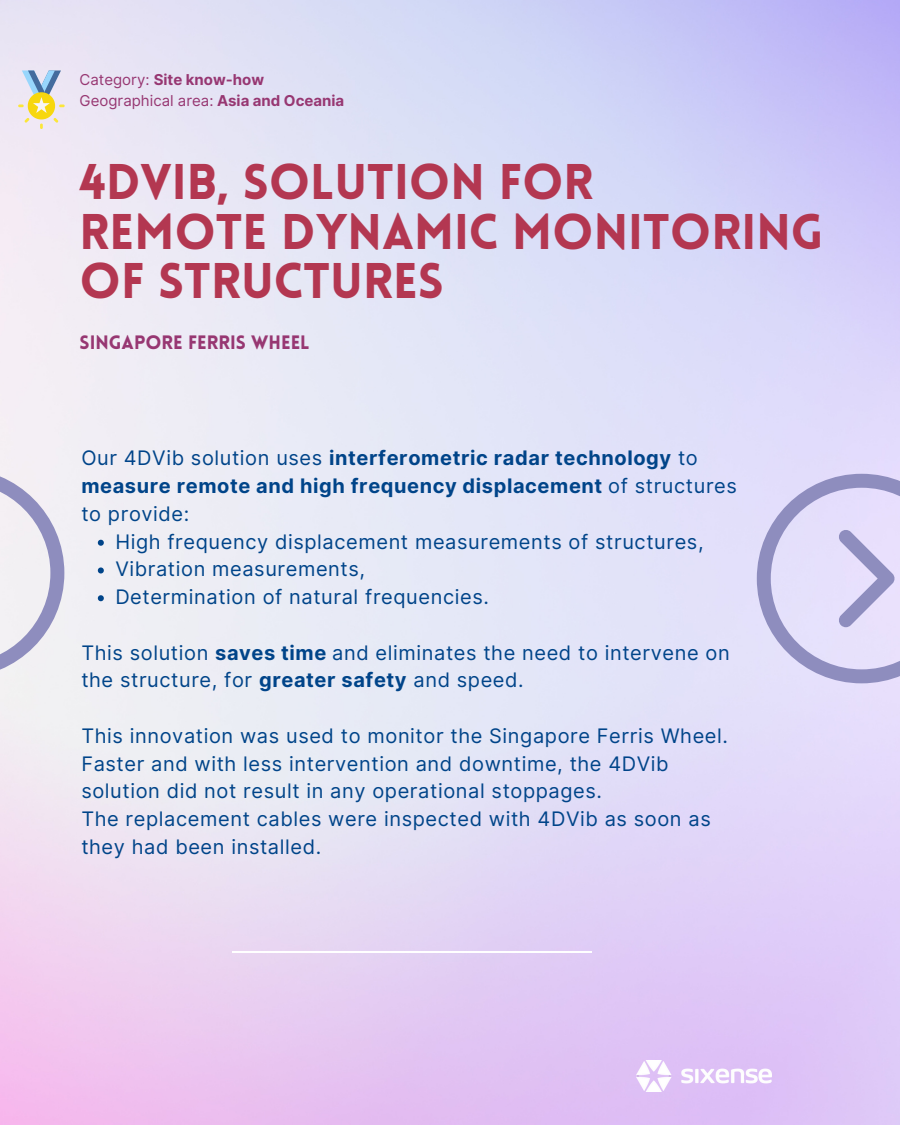
<style>
.page{position:relative;width:900px;height:1125px;background:#fff}
.page>*{position:absolute;margin:0;border:0;box-sizing:border-box;transform-origin:0 0}
.t1{font:900 49px/49.5px "Lovelo";color:#b33751}
.t2{font:20px/27.8px "Inter";letter-spacing:.03em;color:#004489}
.t3{font:700 20px/27.8px "Inter";letter-spacing:.03em;color:#004489}
.t4{font:900 19px "Lovelo";color:#973772}
.t5{font:15px "Inter";color:#973772}
.t6{font:700 15px "Inter";color:#973772}
.s1{font-weight:400}
.s2{font-weight:700}
</style>
<div class="page">
<svg style="left:98px;top:540px;width:6px;height:6px"></svg>
<svg style="left:98px;top:567px;width:6px;height:6px"></svg>
<svg style="left:98px;top:595px;width:6px;height:6px"></svg>
<svg style="left:0;top:468px;width:64px;height:209px"></svg>
<svg style="left:757px;top:474px;width:143px;height:209px;background:#d0ccec"></svg>
<svg style="left:18px;top:70px;width:47px;height:59px;background:#d7d6be"></svg>
<img style="left:637px;top:1060px;width:134px;height:32px">
<p class="t6" style="left:80px;top:70px;width:186px"><span class="s1">Category:</span> Site know-how</p>
<p class="t5" style="left:80px;top:91px;width:266px">Geographical area: <span class="s2">Asia and Oceania</span></p>
<p class="t1" style="left:80px;top:162px;width:746px">4DVIB, SOLUTION FOR<br>REMOTE DYNAMIC MONITORING<br>OF STRUCTURES</p>
<h3 class="t4" style="left:80px;top:334px;width:232px">SINGAPORE FERRIS WHEEL</h3>
<p class="t3" style="left:81px;top:444px;width:657px"><span class="s1">Our 4DVib solution uses</span> interferometric radar technology <span class="s1">to </span>measure remote and high frequency displacement <span class="s1">of structures to provide:</span></p>
<p class="t2" style="left:115px;top:528px;width:590px">High frequency displacement measurements of structures,</p>
<p class="t2" style="left:115px;top:555px;width:251px">Vibration measurements,</p>
<h1 class="t2" style="left:115px;top:583px;width:375px">Determination of natural frequencies.</h1>
<h2 class="t2" style="left:81px;top:639px;width:650px">This solution <span class="s2">saves time</span> and eliminates the need to intervene on the structure, for <span class="s2">greater safety</span> and speed.</h2>
<p class="t2" style="left:81px;top:722px;width:648px">This innovation was used to monitor the Singapore Ferris Wheel.<br>Faster and with less intervention and downtime, the 4DVib solution did not result in any operational stoppages.</p>
<h3 class="t2" style="left:81px;top:805px;width:631px">The replacement cables were inspected with 4DVib as soon as they had been installed.</h3>
</div>
